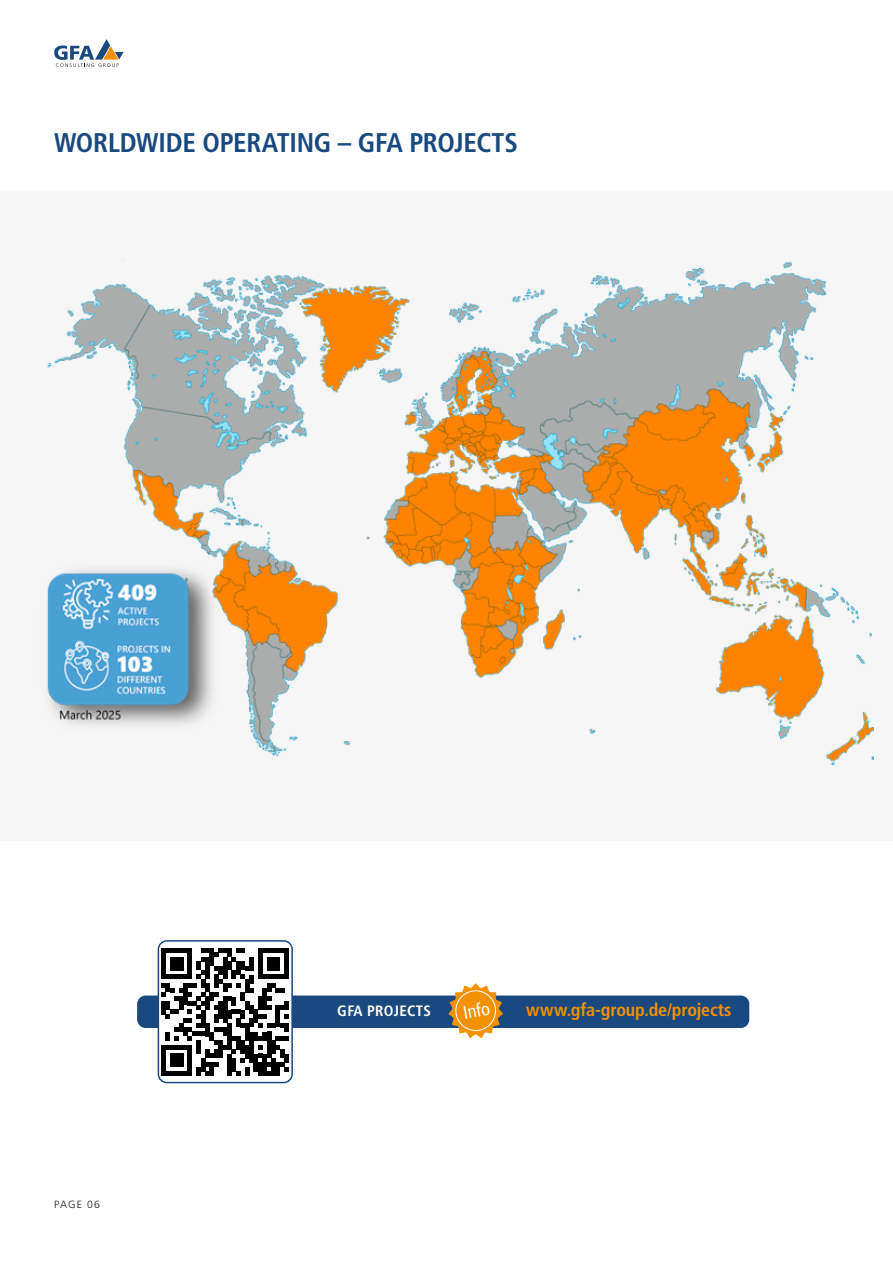
<style>
.page{position:relative;width:893px;height:1263px;background:#fff}
.page>*{position:absolute;margin:0;border:0;box-sizing:border-box;transform-origin:0 0}
.t1{font:700 condensed 27px "Frutiger LT Std";letter-spacing:-.01em;color:#19497e}
.t2{font:condensed 18.3px "Frutiger LT Std";color:#fff}
.t3{font:700 condensed 18px "Frutiger LT Std";letter-spacing:-.01em;color:#f39100}
.t4{font:700 condensed 15px "Frutiger LT Std";letter-spacing:.02em;color:#fff}
.t5{font:300 10.5px "Frutiger LT Pro";letter-spacing:.105em;color:#1a1b19}
</style>
<div class="page">
<div style="left:137px;top:995px;width:612px;height:33px;background:#19497e;border-radius:9px"></div>
<svg style="left:54px;top:39px;width:70px;height:28px"></svg>
<div style="left:158px;top:941px;width:134px;height:141px;background:#fff;border-radius:9px"></div>
<svg style="left:161px;top:948px;width:128px;height:128px"></svg>
<div style="left:158px;top:940px;width:135px;height:143px;border:2px solid #19497e;border-radius:9px"></div>
<svg style="left:447px;top:983px;width:57px;height:55px"></svg>
<div style="left:456px;top:990px;width:40px;height:41px;border:1px solid #fff;border-radius:50%"></div>
<img style="left:42px;top:255px;width:831px;height:509px">
<p class="t1" style="left:54px;top:127px;width:465px">WORLDWIDE OPERATING – GFA PROJECTS</p>
<p class="t5" style="left:54px;top:1198px;width:48px">PAGE 06</p>
<p class="t4" style="left:337px;top:1002px;width:95px">GFA PROJECTS</p>
<p class="t2" style="left:461px;top:1002px;width:28px;rotate:-10deg">Info</p>
<p class="t3" style="left:526px;top:999px;width:207px">www.gfa-group.de/projects</p>
</div>
